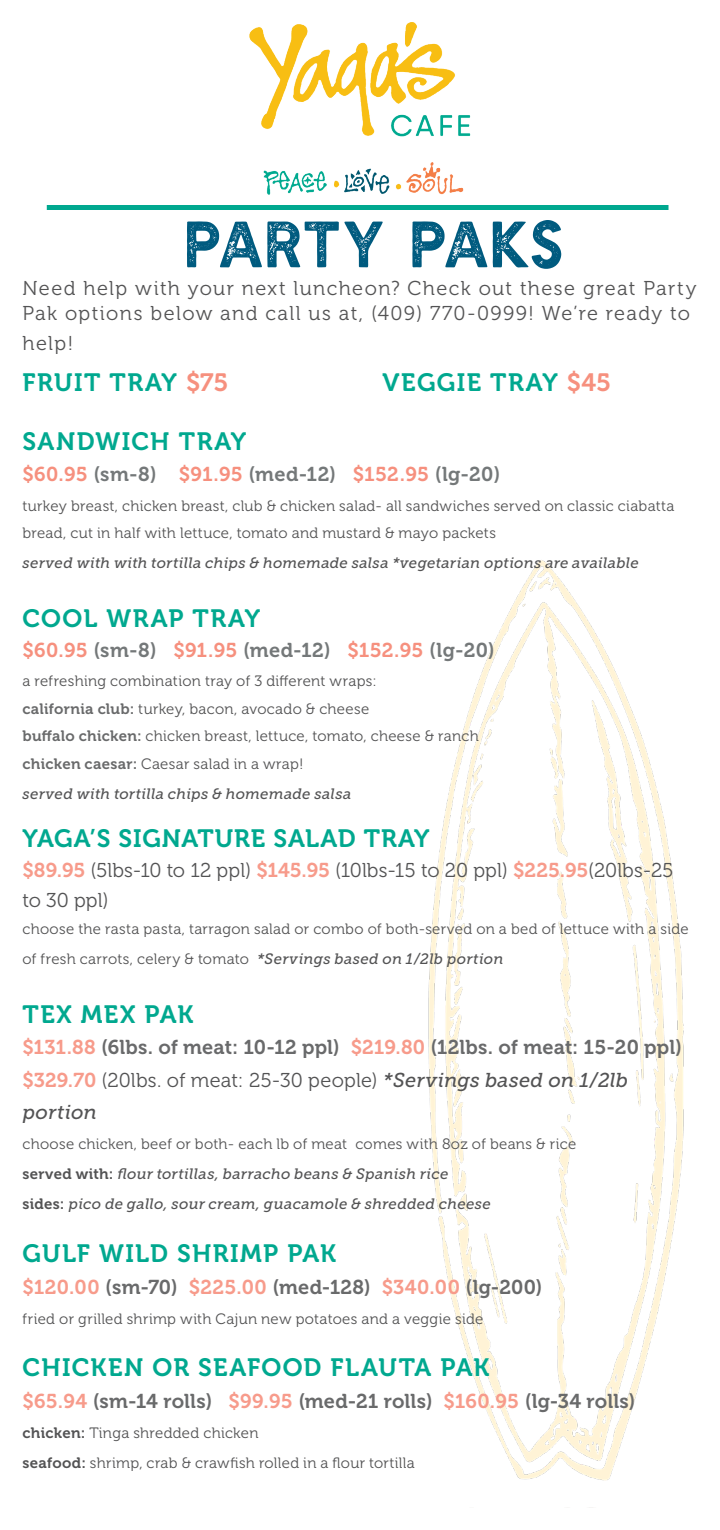
<style>
.page{position:relative;width:720px;height:1530px;background:#fff}
.page>*{position:absolute;margin:0;border:0;box-sizing:border-box;transform-origin:0 0}
.t1{font:60px "Heinberg Textured";letter-spacing:.01em;color:#005b7f}
.t2{font:25px "Museo 700";letter-spacing:.045em;color:#00a88f}
.body_2{font:20px "Museo 700";letter-spacing:.01em;color:#696a6b}
.body_2-2{font:20px/25px "Museo 300";letter-spacing:.065em;color:#535354}
.t3{font:20px "Museo 700";letter-spacing:.02em;color:#747879}
.body_2-3{font:20px/30px "Museo 300";color:#535354}
.body_2-4{font:italic 20px/32.5px "Museo Slab 500";letter-spacing:.01em;color:#535354}
.body_2-5{font:15px/27.5px "Museo 300";letter-spacing:.02em;color:#535354}
.body_2-6{font:italic 15px "Museo Slab 500";letter-spacing:.015em;color:#535354}
.s1{color:#f6907e}
.s2{font-family:"Museo 700";color:#696a6b}
.s3{font-family:"Museo 700";color:#f79b8b}
.s4{font-family:"Museo Slab 500";font-style:italic}
.s5{color:#f79b8b}
.s6{font-family:"Museo 700";font-style:normal;color:#f79b8b}
.s7{font-family:"Museo 300";font-style:normal}
.s8{font-family:"Museo 700";font-style:normal}
.s9{font-family:"Museo 700"}
</style>
<div class="page">
<img style="left:428px;top:560px;width:256px;height:948px">
<img style="left:249px;top:22px;width:222px;height:173px">
<div style="left:47px;top:205px;width:622px;height:5px;background:#00a88f"></div>
<p class="t1" style="left:187px;top:197px;width:380px">PARTY PAKS</p>
<p class="body_2-2" style="left:22px;top:276px;width:675px">Need help with your next luncheon? Check out these great Party<br>Pak options below and call us at, (409) 770-0999! We’re ready to</p>
<p class="body_2-2" style="left:22px;top:331px;width:52px">help!</p>
<p class="t2" style="left:22px;top:369px;width:207px">FRUIT TRAY <span class="s1">$75</span></p>
<p class="t2" style="left:383px;top:369px;width:230px">VEGGIE TRAY <span class="s1">$45</span></p>
<p class="t2" style="left:22px;top:427px;width:225px">SANDWICH TRAY</p>
<p class="t3" style="left:22px;top:463px;width:479px"><span class="s1">$60.95</span> (sm-8) <span class="s1">$91.95</span> (med-12) <span class="s1">$152.95</span> (lg-20)</p>
<p class="body_2-5" style="left:22px;top:492px;width:654px">turkey breast, chicken breast, club &amp; chicken salad- all sandwiches served on classic ciabatta bread, cut in half with lettuce, tomato and mustard &amp; mayo packets</p>
<p class="body_2-6" style="left:22px;top:555px;width:618px">served with with tortilla chips &amp; homemade salsa *vegetarian options are available</p>
<p class="t2" style="left:22px;top:604px;width:239px">COOL WRAP TRAY</p>
<p class="t3" style="left:22px;top:639px;width:474px"><span class="s1">$60.95</span> (sm-8) <span class="s1">$91.95</span> (med-12) <span class="s1">$152.95</span> (lg-20)</p>
<p class="body_2-5" style="left:22px;top:667px;width:356px">a refreshing combination tray of 3 different wraps:</p>
<p class="body_2-5" style="left:22px;top:695px;width:348px"><span class="s2">california club:</span> turkey, bacon, avocado &amp; cheese</p>
<p class="body_2-5" style="left:22px;top:722px;width:458px"><span class="s2">buffalo chicken:</span> chicken breast, lettuce, tomato, cheese &amp; ranch</p>
<p class="body_2-5" style="left:22px;top:750px;width:283px"><span class="s2">chicken caesar:</span> Caesar salad in a wrap!</p>
<p class="body_2-6" style="left:22px;top:785px;width:330px">served with tortilla chips &amp; homemade salsa</p>
<p class="t2" style="left:22px;top:824px;width:409px">YAGA’S SIGNATURE SALAD TRAY</p>
<p class="body_2-3" style="left:22px;top:855px;width:653px"><span class="s3">$89.95</span> (5lbs-10 to 12 ppl) <span class="s3">$145.95</span> (10lbs-15 to 20 ppl) <span class="s3">$225.95</span>(20lbs-25 to 30 ppl)</p>
<p class="body_2-5" style="left:22px;top:914px;width:668px;line-height:30px">choose the rasta pasta, tarragon salad or combo of both-served on a bed of lettuce with a side of fresh carrots, celery &amp; tomato <span class="s4">*Servings based on 1/2lb portion</span></p>
<p class="t2" style="left:22px;top:1000px;width:172px">TEX MEX PAK</p>
<p class="body_2" style="left:22px;top:1036px;width:661px"><span class="s5">$131.88</span> (6lbs. of meat: 10-12 ppl) <span class="s5">$219.80</span> (12lbs. of meat: 15-20 ppl)</p>
<p class="body_2-4" style="left:22px;top:1064px;width:607px"><span class="s6">$329.70</span> <span class="s7">(20lbs. of meat: 25-30 people)</span> *Servings based on 1/2lb portion</p>
<p class="body_2-5" style="left:22px;top:1131px;width:555px">choose chicken, beef or both- each lb of meat comes with 8oz of beans &amp; rice</p>
<p class="body_2-6" style="left:22px;top:1166px;width:428px"><span class="s8">served with:</span> flour tortillas, barracho beans &amp; Spanish rice</p>
<p class="body_2-6" style="left:22px;top:1196px;width:470px"><span class="s8">sides:</span> pico de gallo, sour cream, guacamole &amp; shredded cheese</p>
<p class="t2" style="left:22px;top:1239px;width:315px">GULF WILD SHRIMP PAK</p>
<p class="body_2" style="left:22px;top:1276px;width:522px"><span class="s5">$120.00</span> (sm-70) <span class="s5">$225.00</span> (med-128) <span class="s5">$340.00</span> (lg-200)</p>
<p class="body_2-5" style="left:22px;top:1305px;width:463px">fried or grilled shrimp with Cajun new potatoes and a veggie side</p>
<p class="t2" style="left:22px;top:1354px;width:468px">CHICKEN OR SEAFOOD FLAUTA PAK</p>
<p class="body_2" style="left:22px;top:1390px;width:615px"><span class="s5">$65.94</span> (sm-14 rolls) <span class="s5">$99.95</span> (med-21 rolls) <span class="s5">$160.95</span> (lg-34 rolls)</p>
<p class="body_2-5" style="left:22px;top:1419px;width:237px"><span class="s9">chicken:</span> Tinga shredded chicken</p>
<p class="body_2-5" style="left:22px;top:1449px;width:394px"><span class="s9">seafood:</span> shrimp, crab &amp; crawfish rolled in a flour tortilla</p>
</div>
